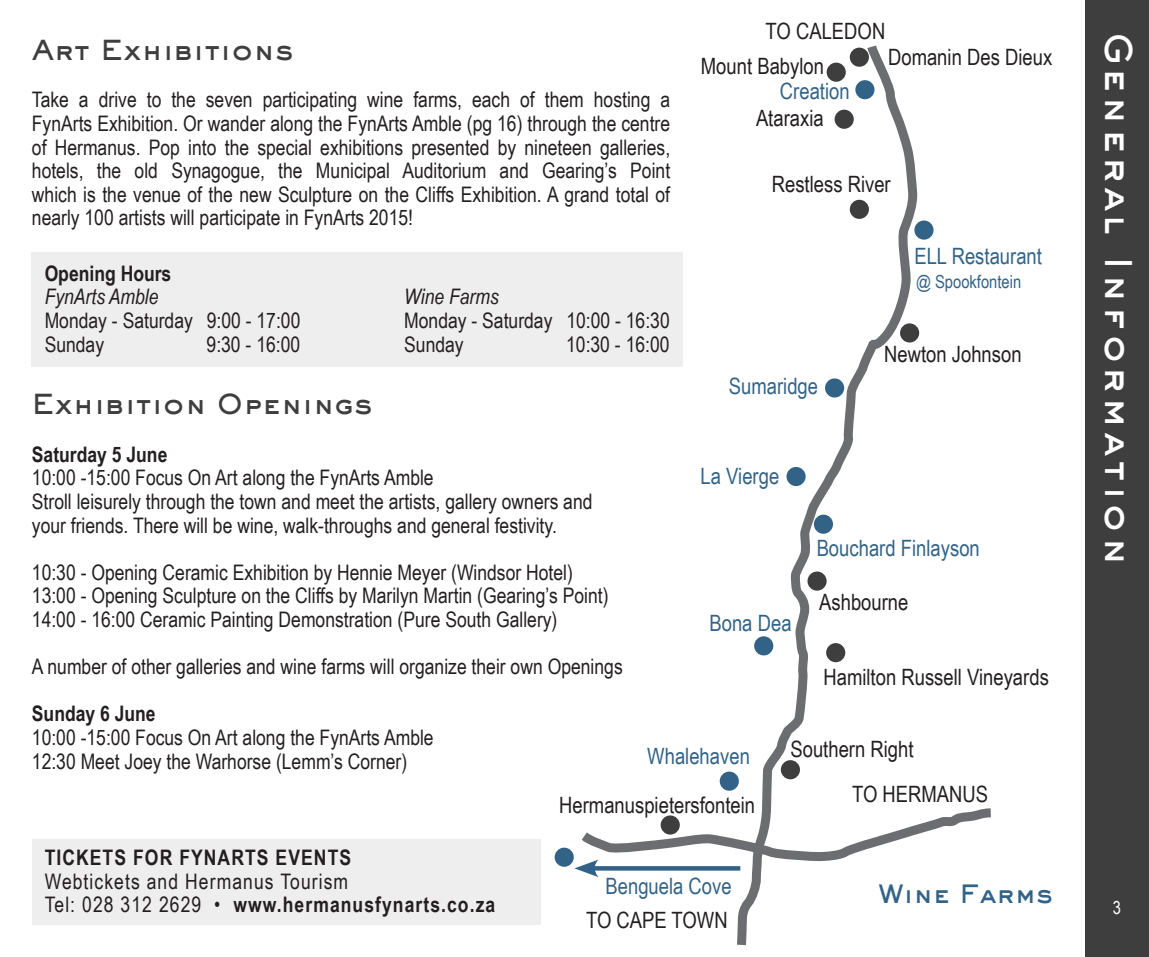
<style>
.page{position:relative;width:1149px;height:957px;background:#fff}
.page>*{position:absolute;margin:0;border:0;box-sizing:border-box;transform-origin:0 0}
.t1{font:36px "AT Sackers Heavy Gothic";letter-spacing:.1em;color:#fff}
.t2{font:27px "AT Sackers Heavy Gothic";color:#3e3e3e}
.t3{font:24.75px "AT Sackers Heavy Gothic";color:#326387}
.t4{font:22.5px "Arial Narrow";color:#231f20}
.t5{font:22.5px "Arial Narrow";color:#326387}
.t6{font:21.38px/23.6px "Arial Narrow";color:#231f20}
.t7{font:21.38px/23.6px "Arial Narrow";letter-spacing:.05em;color:#231f20}
.t8{font:700 21.38px "Arial Narrow";color:#231f20}
.t9{font:700 21.38px "Arial Narrow";letter-spacing:.05em;color:#231f20}
.t10{font:italic 21.38px "Arial Narrow";color:#231f20}
.t11{font:18px "Arial Narrow";color:#326387}
.t12{font:18px "Arial Narrow";color:#fff}
.s1{font-weight:700}
</style>
<div class="page">
<div style="left:1084px;top:0;width:64px;height:957px;background:#3e3e3e"></div>
<div style="left:554px;top:847px;width:19px;height:20px;background:#326387;border-radius:50%"></div>
<svg style="left:571px;top:45px;width:420px;height:901px"></svg>
<div style="left:849px;top:48px;width:19px;height:19px;background:#3e3e3e;border-radius:50%"></div>
<div style="left:826px;top:63px;width:19px;height:19px;background:#3e3e3e;border-radius:50%"></div>
<div style="left:834px;top:110px;width:19px;height:19px;background:#3e3e3e;border-radius:50%"></div>
<div style="left:855px;top:80px;width:19px;height:19px;background:#326387;border-radius:50%"></div>
<div style="left:849px;top:200px;width:19px;height:19px;background:#3e3e3e;border-radius:50%"></div>
<div style="left:914px;top:220px;width:19px;height:20px;background:#326387;border-radius:50%"></div>
<div style="left:824px;top:378px;width:19px;height:19px;background:#326387;border-radius:50%"></div>
<div style="left:786px;top:467px;width:19px;height:19px;background:#326387;border-radius:50%"></div>
<div style="left:813px;top:514px;width:19px;height:20px;background:#326387;border-radius:50%"></div>
<div style="left:719px;top:771px;width:19px;height:19px;background:#326387;border-radius:50%"></div>
<div style="left:660px;top:815px;width:19px;height:19px;background:#3e3e3e;border-radius:50%"></div>
<div style="left:899px;top:323px;width:19px;height:19px;background:#3e3e3e;border-radius:50%"></div>
<div style="left:754px;top:636px;width:19px;height:19px;background:#326387;border-radius:50%"></div>
<div style="left:32px;top:253px;width:650px;height:114px;background:#eee"></div>
<div style="left:32px;top:839px;width:508px;height:85px;background:#eee"></div>
<div style="left:825px;top:643px;width:20px;height:19px;background:#3e3e3e;border-radius:50%"></div>
<div style="left:780px;top:760px;width:19px;height:19px;background:#3e3e3e;border-radius:50%"></div>
<div style="left:807px;top:571px;width:19px;height:19px;background:#3e3e3e;border-radius:50%"></div>
<p class="t2" style="left:32px;top:32px;width:263px">Art Exhibitions</p>
<p class="t6" style="left:32px;top:87px;width:639px;text-align:justify">Take a drive to the seven participating wine farms, each of them hosting a FynArts Exhibition. Or wander along the FynArts Amble (pg 16) through the centre of Hermanus. Pop into the special exhibitions presented by nineteen galleries, hotels, the old Synagogue, the Municipal Auditorium and Gearing’s Point which is the venue of the new Sculpture on the Cliffs Exhibition. A grand total of nearly 100 artists will participate in FynArts 2015!</p>
<p class="t8" style="left:45px;top:257px;width:128px">Opening Hours</p>
<p class="t10" style="left:45px;top:282px;width:115px">FynArts Amble</p>
<p class="t6" style="left:45px;top:308px;width:257px">Monday - Saturday 9:00 - 17:00<br>Sunday</p>
<p class="t6" style="left:206px;top:331px;width:95px">9:30 - 16:00</p>
<p class="t10" style="left:404px;top:282px;width:96px">Wine Farms</p>
<p class="t6" style="left:404px;top:308px;width:267px">Monday - Saturday 10:00 - 16:30<br>Sunday</p>
<p class="t6" style="left:566px;top:331px;width:105px">10:30 - 16:00</p>
<p class="t4" style="left:765px;top:14px;width:121px">TO CALEDON</p>
<p class="t4" style="left:700px;top:50px;width:125px">Mount Babylon</p>
<p class="t5" style="left:779px;top:75px;width:71px">Creation</p>
<p class="t4" style="left:755px;top:102px;width:69px">Ataraxia</p>
<p class="t4" style="left:887px;top:40px;width:166px">Domanin Des Dieux</p>
<p class="t4" style="left:771px;top:168px;width:120px">Restless River</p>
<p class="t5" style="left:914px;top:239px;width:129px">ELL Restaurant</p>
<p class="t11" style="left:915px;top:268px;width:107px">@ Spookfontein</p>
<p class="t4" style="left:883px;top:337px;width:139px">Newton Johnson</p>
<p class="t5" style="left:728px;top:370px;width:91px">Sumaridge</p>
<p class="t2" style="left:32px;top:386px;width:342px">Exhibition Openings</p>
<p class="t8" style="left:32px;top:438px;width:137px">Saturday 5 June</p>
<p class="t6" style="left:32px;top:465px;width:562px">10:00 -15:00 Focus On Art along the FynArts Amble<br>Stroll leisurely through the town and meet the artists, gallery owners and your friends. There will be wine, walk-throughs and general festivity.</p>
<p class="t6" style="left:32px;top:560px;width:578px">10:30 - Opening Ceramic Exhibition by Hennie Meyer (Windsor Hotel)<br>13:00 - Opening Sculpture on the Cliffs by Marilyn Martin (Gearing’s Point)<br>14:00 - 16:00 Ceramic Painting Demonstration (Pure South Gallery)</p>
<p class="t6" style="left:32px;top:654px;width:592px">A number of other galleries and wine farms will organize their own Openings</p>
<p class="t8" style="left:32px;top:698px;width:125px">Sunday 6 June</p>
<p class="t6" style="left:32px;top:725px;width:403px">10:00 -15:00 Focus On Art along the FynArts Amble<br>12:30 Meet Joey the Warhorse (Lemm’s Corner)</p>
<p class="t5" style="left:700px;top:460px;width:80px">La Vierge</p>
<p class="t5" style="left:816px;top:531px;width:165px">Bouchard Finlayson</p>
<p class="t4" style="left:819px;top:585px;width:91px">Ashbourne</p>
<p class="t5" style="left:709px;top:606px;width:84px">Bona Dea</p>
<p class="t4" style="left:823px;top:660px;width:227px">Hamilton Russell Vineyards</p>
<p class="t4" style="left:790px;top:732px;width:125px">Southern Right</p>
<p class="t5" style="left:647px;top:740px;width:104px">Whalehaven</p>
<p class="t4" style="left:559px;top:788px;width:197px">Hermanuspietersfontein</p>
<p class="t4" style="left:851px;top:777px;width:138px">TO HERMANUS</p>
<p class="t9" style="left:45px;top:841px;width:308px">TICKETS FOR FYNARTS EVENTS</p>
<p class="t7" style="left:45px;top:868px;width:452px">Webtickets and Hermanus Tourism<br>Tel: 028 312 2629 • <span class="s1">www.hermanusfynarts.co.za</span></p>
<p class="t3" style="left:878px;top:877px;width:176px">Wine Farms</p>
<p class="t5" style="left:605px;top:870px;width:128px">Benguela Cove</p>
<p class="t4" style="left:586px;top:904px;width:143px">TO CAPE TOWN</p>
<h1 class="t1" style="left:1142px;top:32px;width:535px;rotate:90deg">General Information</h1>
<p class="t12" style="left:1112px;top:894px;width:10px">3</p>
</div>
